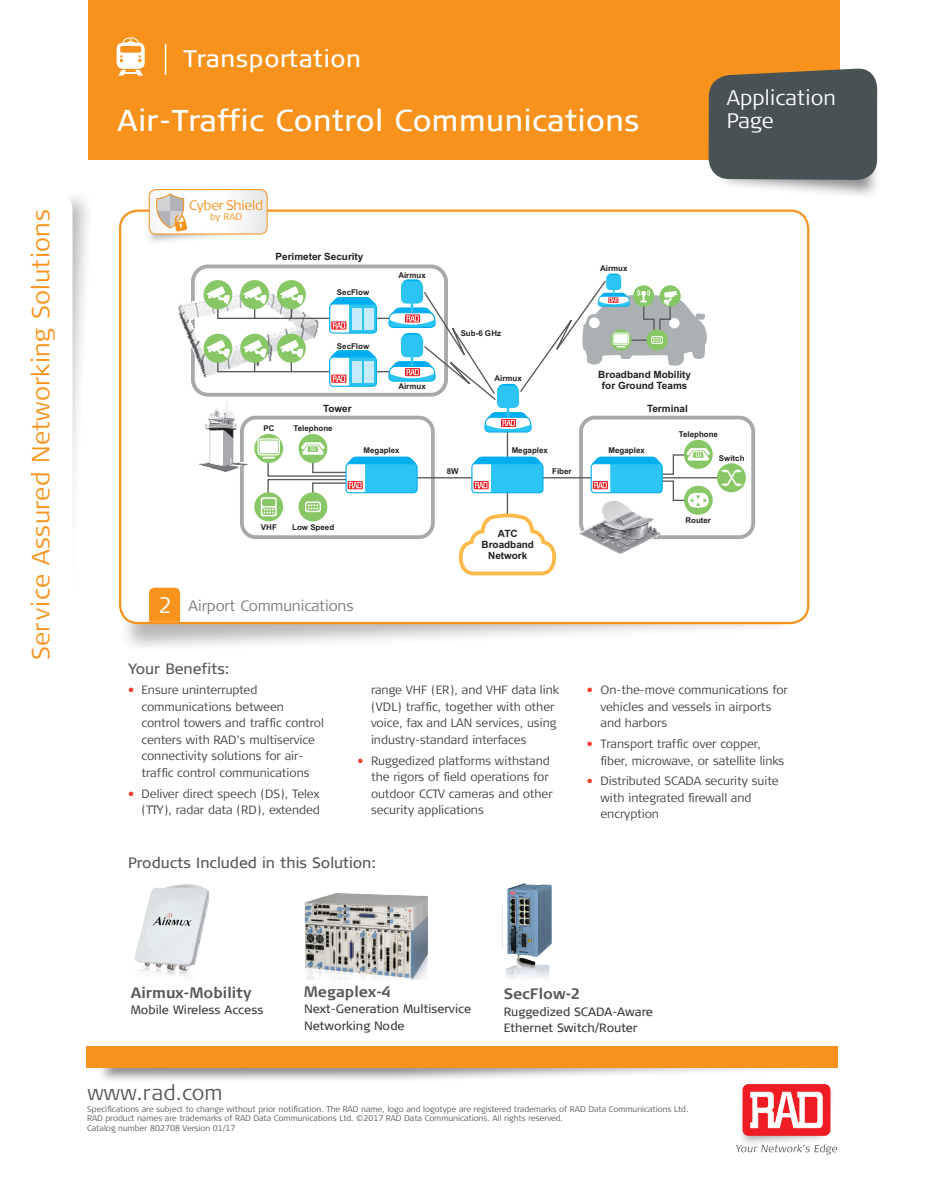
<style>
.page{position:relative;width:927px;height:1197px;background:#fff}
.page>*{position:absolute;margin:0;border:0;box-sizing:border-box;transform-origin:0 0}
.t1{font:30px "Signa Column";letter-spacing:.02em;color:#fff}
.t2{font:300 24.75px "Signa Column";letter-spacing:.02em;color:#f7931d}
.t3{font:24px "Signa Column";letter-spacing:.03em;color:#fff}
.t4{font:300 21px/22.5px "Signa Column";letter-spacing:.01em;color:#fff}
.t5{font:300 21px "Signa Column";color:#57585a}
.t6{font:15px "Signa Column";color:#57585a}
.t7{font:700 15px "Signa Column";color:#57585a}
.t8{font:300 15px "Signa Column";letter-spacing:-.005em;color:#787a7d}
.t9{font:300 13.8px "Signa Column";letter-spacing:-.02em;color:#f7931d}
.t10{font:300 12px/16.5px "Signa Column";color:#3e3e3f}
.t11{font:12px/16.5px "Signa Column";color:#3e3e3f}
.t12{font:700 10.05px/11.2px "Arial";color:#231f20;text-align:center}
.t13{font:300 9.45px "Signa Column";color:#f7931d}
.t14{font:300 8.25px/9.9px "Signa Column";color:#57585a}
.t15{font:700 7.95px "Arial";color:#231f20}
.s1{font-size:22.5px;color:#fff}
.s2{font-weight:700;color:#ef3e2e}
</style>
<div class="page">
<div style="left:0;top:187px;width:94px;height:456px;background:#231f20;opacity:.5"></div>
<svg style="left:0;top:190px;width:73px;height:448px"></svg>
<div style="left:88px;top:0;width:751px;height:160px;background:#f7931d"></div>
<div style="left:95px;top:1051px;width:742px;height:32px;background:#231f20;opacity:.75"></div>
<div style="left:87px;top:1047px;width:751px;height:21px;background:#f7931d"></div>
<div style="left:117px;top:294px;width:676px;height:358px;background:#231f20;opacity:.5"></div>
<div style="left:120px;top:211px;width:688px;height:412px;background:#fff;border-radius:18px"></div>
<div style="left:119px;top:210px;width:690px;height:414px;border:2px solid #f7931d;border-radius:18px"></div>
<div style="left:736px;top:1081px;width:98px;height:65px;background:#231f20;opacity:.4"></div>
<div style="left:743px;top:1084px;width:87px;height:52px;background:#ee1d23;border-radius:6px"></div>
<svg style="left:744px;top:1091px;width:79px;height:44px"></svg>
<svg style="left:736px;top:1144px;width:102px;height:10px"></svg>
<div style="left:713px;top:95px;width:167px;height:105px;background:#231f20;opacity:.75"></div>
<svg style="left:708px;top:62px;width:171px;height:122px"></svg>
<div style="left:579px;top:416px;width:176px;height:123px;border:4px solid #a8a9ad;border-radius:14px"></div>
<div style="left:191px;top:265px;width:257px;height:132px;border:4px solid #a8a9ad;border-radius:15px"></div>
<svg style="left:717px;top:463px;width:29px;height:29px"></svg>
<svg style="left:180px;top:274px;width:563px;height:302px"></svg>
<hr style="left:165px;top:44px;width:1px;height:31px;background:#fff">
<img style="left:134px;top:884px;width:76px;height:94px">
<div style="left:117px;top:43px;width:28px;height:26px;background:#fff;border-radius:6px"></div>
<div style="left:126px;top:41px;width:10px;height:7px;border:1px solid #fff;border-radius:50%"></div>
<div style="left:122px;top:37px;width:17px;height:11px;border:1px solid #fff;border-radius:50%"></div>
<div style="left:120px;top:46px;width:21px;height:7px;background:#f7931d;border-radius:2px"></div>
<svg style="left:138px;top:55px;width:3px;height:7px"></svg>
<svg style="left:120px;top:55px;width:3px;height:7px"></svg>
<svg style="left:118px;top:70px;width:25px;height:6px"></svg>
<svg style="left:149px;top:588px;width:31px;height:34px"></svg>
<img style="left:304px;top:893px;width:123px;height:87px">
<img style="left:505px;top:883px;width:47px;height:96px">
<div style="left:144px;top:190px;width:117px;height:55px;background:#231f20;opacity:.5"></div>
<div style="left:149px;top:189px;width:119px;height:45px;border:1px solid #f7931d;border-radius:7px"></div>
<svg style="left:149px;top:190px;width:118px;height:44px"></svg>
<h2 class="t2" style="left:27px;top:660px;width:452px;rotate:-90deg">Service Assured Networking Solutions</h2>
<h3 class="t3" style="left:183px;top:45px;width:179px">Transportation</h3>
<h1 class="t1" style="left:117px;top:104px;width:524px">Air-Traffic Control Communications</h1>
<h3 class="t4" style="left:727px;top:87px;width:111px">Application<br>Page</h3>
<p class="t9" style="left:189px;top:197px;width:76px">Cyber Shield</p>
<p class="t13" style="left:210px;top:212px;width:34px">by RAD</p>
<p class="t12" style="left:276px;top:252px;width:89px">Perimeter Security</p>
<p class="t15" style="left:337px;top:290px;width:34px">SecFlow</p>
<p class="t15" style="left:337px;top:343px;width:34px">SecFlow</p>
<p class="t15" style="left:398px;top:272px;width:29px">Airmux</p>
<p class="t15" style="left:398px;top:383px;width:29px">Airmux</p>
<p class="t15" style="left:461px;top:330px;width:42px">Sub-6 GHz</p>
<p class="t15" style="left:495px;top:375px;width:29px">Airmux</p>
<p class="t15" style="left:600px;top:266px;width:29px">Airmux</p>
<p class="t12" style="left:598px;top:370px;width:94px">Broadband Mobility for Ground Teams</p>
<p class="t12" style="left:323px;top:403px;width:30px">Tower</p>
<p class="t12" style="left:647px;top:403px;width:42px">Terminal</p>
<p class="t15" style="left:263px;top:426px;width:13px">PC</p>
<p class="t15" style="left:294px;top:426px;width:41px">Telephone</p>
<p class="t15" style="left:679px;top:432px;width:41px">Telephone</p>
<p class="t15" style="left:363px;top:447px;width:38px">Megaplex</p>
<p class="t15" style="left:609px;top:447px;width:38px">Megaplex</p>
<p class="t15" style="left:512px;top:447px;width:38px">Megaplex</p>
<p class="t15" style="left:447px;top:468px;width:13px">8W</p>
<p class="t15" style="left:552px;top:468px;width:21px">Fiber</p>
<p class="t15" style="left:261px;top:524px;width:17px">VHF</p>
<p class="t15" style="left:292px;top:524px;width:43px">Low Speed</p>
<p class="t8" style="left:159px;top:598px;width:196px"><span class="s1">2</span> Airport Communications</p>
<p class="t6" style="left:128px;top:661px;width:103px">Your Benefits:</p>
<p class="t12" style="left:482px;top:529px;width:54px">ATC<br>Broadband<br>Network</p>
<p class="t15" style="left:719px;top:455px;width:27px">Switch</p>
<p class="t15" style="left:685px;top:517px;width:27px">Router</p>
<p class="t10" style="left:142px;top:682px;width:184px;text-indent:-14px"><span class="s2">•</span> Ensure uninterrupted communications between control towers and traffic control centers with RAD’s multiservice connectivity solutions for air&shy;traffic control communications</p>
<p class="t10" style="left:128px;top:785px;width:193px;text-align:right"><span class="s2">•</span> Deliver direct speech (DS), Telex (TTY), radar data (RD), extended</p>
<p class="t10" style="left:371px;top:682px;width:189px">range VHF (ER), and VHF data link (VDL) traffic, together with other voice, fax and LAN services, using industry-standard interfaces</p>
<p class="t10" style="left:371px;top:752px;width:183px;text-indent:-14px"><span class="s2">•</span> Ruggedized platforms withstand the rigors of field operations for outdoor CCTV cameras and other security applications</p>
<p class="t6" style="left:128px;top:854px;width:249px">Products Included in this Solution:</p>
<p class="t10" style="left:600px;top:682px;width:189px;text-indent:-14px"><span class="s2">•</span> On-the-move communications for vehicles and vessels in airports and harbors</p>
<p class="t10" style="left:600px;top:736px;width:185px;text-indent:-14px"><span class="s2">•</span> Transport traffic over copper, fiber, microwave, or satellite links</p>
<p class="t10" style="left:600px;top:773px;width:180px;text-indent:-14px"><span class="s2">•</span> Distributed SCADA security suite with integrated firewall and encryption</p>
<p class="t7" style="left:131px;top:984px;width:122px">Airmux-Mobility</p>
<p class="t11" style="left:131px;top:1002px;width:134px">Mobile Wireless Access</p>
<p class="t7" style="left:304px;top:983px;width:89px">Megaplex-4</p>
<p class="t11" style="left:304px;top:1001px;width:169px">Next-Generation Multiservice<br>Networking Node</p>
<p class="t7" style="left:504px;top:985px;width:78px">SecFlow-2</p>
<p class="t11" style="left:504px;top:1003px;width:151px">Ruggedized SCADA-Aware<br>Ethernet Switch/Router</p>
<h3 class="t5" style="left:87px;top:1081px;width:137px">www.rad.com</h3>
<p class="t14" style="left:87px;top:1104px;width:603px">Specifications are subject to change without prior notification. The RAD name, logo and logotype are registered trademarks of RAD Data Communications Ltd.<br>RAD product names are trademarks of RAD Data Communications Ltd. ©2017 RAD Data Communications. All rights reserved.<br>Catalog number 802708 Version 01/17</p>
</div>
